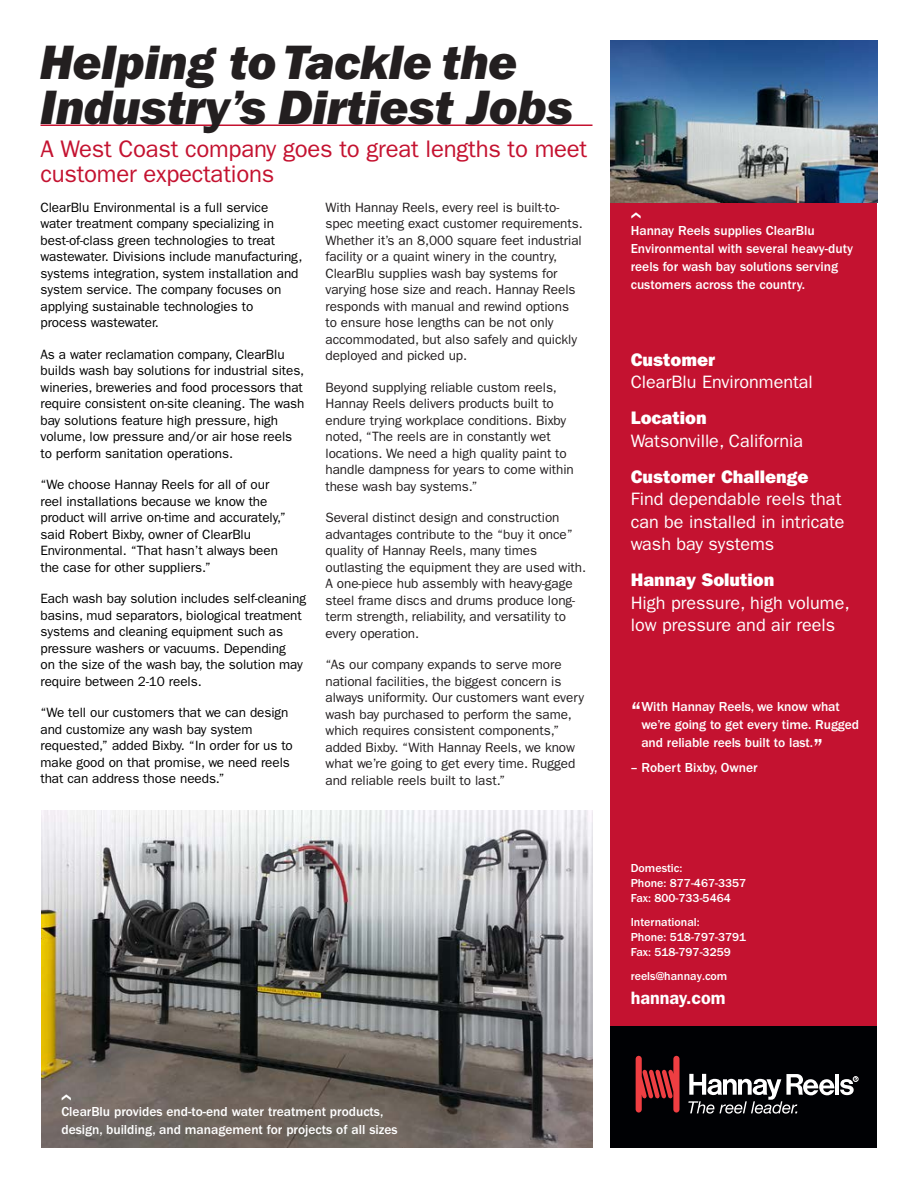
<style>
.page{position:relative;width:918px;height:1188px;background:#fff}
.page>*{position:absolute;margin:0;border:0;box-sizing:border-box;transform-origin:0 0}
.t1{font:italic 800 48px/45px "Franklin Gothic IT Cby BT";letter-spacing:-.01em;color:#231f20}
.t2{font:24px/25.5px "ITC Franklin Gothic Std";letter-spacing:-.01em;color:#c41230}
.t3{font:18px/22.5px "ITC Franklin Gothic Std";color:#fff}
.t4{font:800 18px "Franklin Gothic IT Cby BT";color:#fff}
.t5{font:600 18px "ITC Franklin Gothic Std";color:#fff}
.t6{font:13.5px/16.5px "ITC Franklin Gothic Std";letter-spacing:-.005em;color:#231f20}
.t7{font:13.5px/16.5px "ITC Franklin Gothic Std";letter-spacing:-.005em;color:#000}
.t8{font:500 13.5px/18px "ITC Franklin Gothic Std";color:#fff}
.t9{font:500 12px/15px "ITC Franklin Gothic Std";color:#fff}
.s1{font-size:28.5px}
.s2{font-size:27px}
</style>
<div class="page">
<div style="left:610px;top:41px;width:268px;height:1106px;background:#c41230"></div>
<div style="left:610px;top:1026px;width:268px;height:122px;background:#000104"></div>
<svg style="left:636px;top:1056px;width:44px;height:57px"></svg>
<svg style="left:688px;top:1074px;width:170px;height:40px"></svg>
<img style="left:41px;top:810px;width:551px;height:338px">
<hr style="left:40px;top:124px;width:552px;height:2px;background:#c41230">
<img style="left:610px;top:40px;width:268px;height:162px">
<svg style="left:62px;top:1094px;width:9px;height:6px"></svg>
<h1 class="t1" style="left:40px;top:40px;width:536px">Helping to Tackle the<br>Industry’s Dirtiest Jobs</h1>
<h2 class="t2" style="left:40px;top:136px;width:548px">A West Coast company goes to great lengths to meet customer expectations</h2>
<p class="t7" style="left:40px;top:199px;width:263px">ClearBlu Environmental is a full service water treatment company specializing in best-of-class green technologies to treat wastewater. Divisions include manufacturing, systems integration, system installation and system service. The company focuses on applying sustainable technologies to process wastewater.</p>
<p class="t7" style="left:40px;top:346px;width:265px">As a water reclamation company, ClearBlu builds wash bay solutions for industrial sites, wineries, breweries and food processors that require consistent on-site cleaning. The wash bay solutions feature high pressure, high volume, low pressure and/or air hose reels to perform sanitation operations.</p>
<p class="t7" style="left:40px;top:476px;width:247px">“We choose Hannay Reels for all of our reel installations because we know the product will arrive on-time and accurately,” said Robert Bixby, owner of ClearBlu Environmental. “That hasn’t always been the case for other suppliers.”</p>
<p class="t7" style="left:40px;top:590px;width:267px">Each wash bay solution includes self-cleaning basins, mud separators, biological treatment systems and cleaning equipment such as pressure washers or vacuums. Depending<br>on the size of the wash bay, the solution may require between 2-10 reels.</p>
<p class="t7" style="left:40px;top:704px;width:254px">“We tell our customers that we can design and customize any wash bay system requested,” added Bixby. “In order for us to make good on that promise, we need reels that can address those needs.”</p>
<p class="t6" style="left:325px;top:199px;width:259px">With Hannay Reels, every reel is built-to&shy;spec meeting exact customer requirements.<br>Whether it’s an 8,000 square feet industrial facility or a quaint winery in the country, ClearBlu supplies wash bay systems for varying hose size and reach. Hannay Reels responds with manual and rewind options to ensure hose lengths can be not only accommodated, but also safely and quickly deployed and picked up.</p>
<p class="t6" style="left:325px;top:379px;width:250px">Beyond supplying reliable custom reels, Hannay Reels delivers products built to endure trying workplace conditions. Bixby noted, “The reels are in constantly wet locations. We need a high quality paint to handle dampness for years to come within these wash bay systems.”</p>
<p class="t6" style="left:325px;top:509px;width:262px">Several distinct design and construction advantages contribute to the “buy it once” quality of Hannay Reels, many times outlasting the equipment they are used with.<br>A one-piece hub assembly with heavy-gage steel frame discs and drums produce long&shy;term strength, reliability, and versatility to every operation.</p>
<p class="t6" style="left:325px;top:656px;width:260px">“As our company expands to serve more national facilities, the biggest concern is always uniformity. Our customers want every wash bay purchased to perform the same, which requires consistent components,” added Bixby. “With Hannay Reels, we know what we’re going to get every time. Rugged and reliable reels built to last.”</p>
<p class="t8" style="left:62px;top:1102px;width:338px">ClearBlu provides end-to-end water treatment products, design, building, and management for projects of all sizes</p>
<p class="t8" style="left:631px;top:221px;width:224px">Hannay Reels supplies ClearBlu Environmental with several heavy-duty reels for wash bay solutions serving customers across the country.</p>
<h3 class="t4" style="left:631px;top:348px;width:86px">Customer</h3>
<h3 class="t3" style="left:631px;top:371px;width:184px">ClearBlu Environmental</h3>
<h3 class="t4" style="left:631px;top:406px;width:77px">Location</h3>
<h3 class="t3" style="left:631px;top:429px;width:174px">Watsonville, California</h3>
<h3 class="t4" style="left:631px;top:465px;width:179px">Customer Challenge</h3>
<h3 class="t3" style="left:631px;top:488px;width:215px">Find dependable reels that can be installed in intricate wash bay systems</h3>
<h3 class="t4" style="left:631px;top:568px;width:145px">Hannay Solution</h3>
<h3 class="t3" style="left:631px;top:591px;width:221px">High pressure, high volume, low pressure and air reels</h3>
<p class="t8" style="left:641px;top:697px;width:219px;text-indent:-11px"><span class="s1">“</span>With Hannay Reels, we know what we’re going to get every time. Rugged and reliable reels built to last.<span class="s2">”</span></p>
<p class="t8" style="left:631px;top:758px;width:129px">– Robert Bixby, Owner</p>
<p class="t9" style="left:631px;top:861px;width:117px">Domestic:<br>Phone: 877-467-3357<br>Fax: 800-733-5464</p>
<p class="t9" style="left:631px;top:915px;width:117px">International:<br>Phone: 518-797-3791<br>Fax: 518-797-3259</p>
<p class="t9" style="left:631px;top:969px;width:98px">reels@hannay.com</p>
<h3 class="t5" style="left:631px;top:987px;width:96px">hannay.com</h3>
</div>
